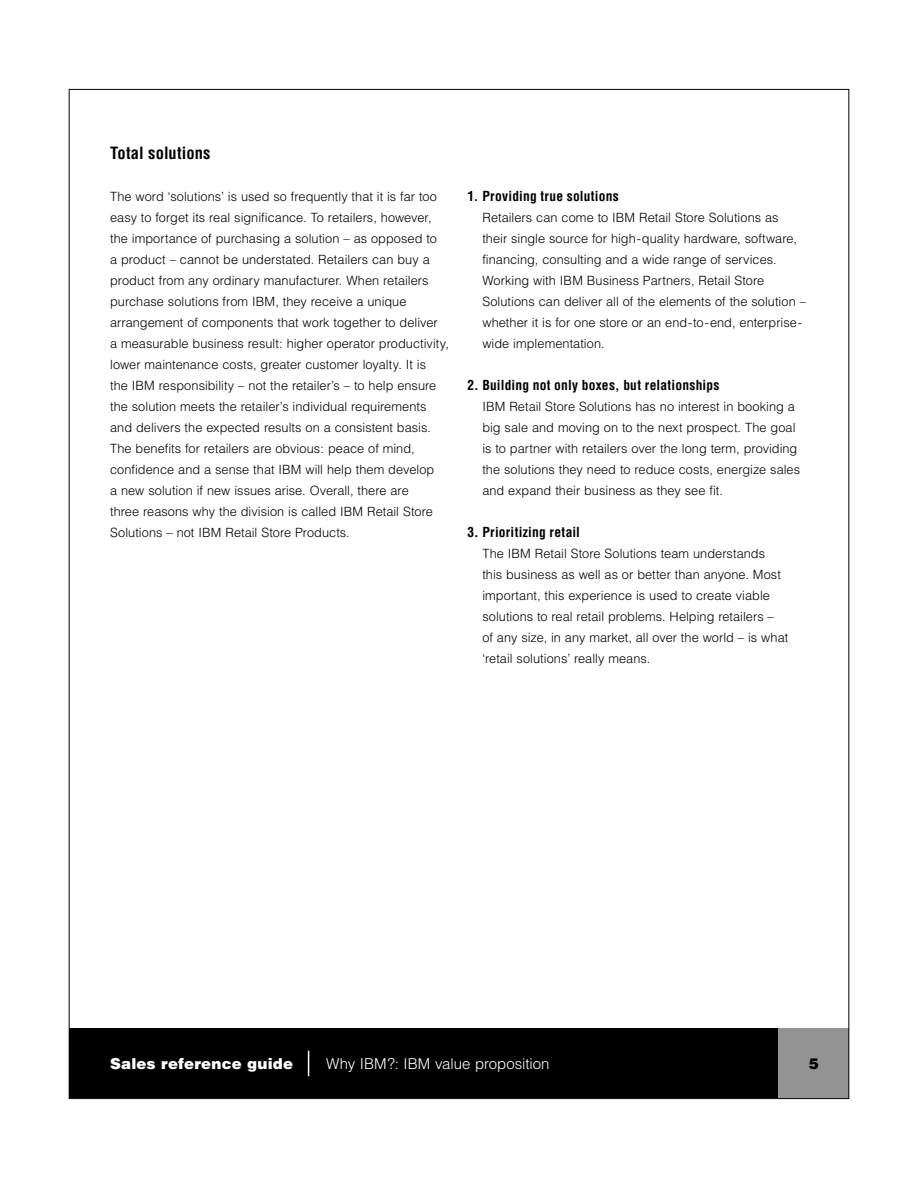
<style>
.page{position:relative;width:918px;height:1188px;background:#fff}
.page>*{position:absolute;margin:0;border:0;box-sizing:border-box;transform-origin:0 0}
.Main{font:700 condensed 16.5px "Helvetica";letter-spacing:.005em;color:#000}
.t1{font:300 15px "Helvetica";color:#fff}
.t2{font:900 15px "Helvetica";letter-spacing:.015em;color:#fff}
.t3{font:900 15px "Helvetica";color:#000}
.Subhead{font:700 condensed 13.5px "Helvetica";letter-spacing:.015em;color:#000}
.BR_2_3_column_Helvetica_text{font:300 12.75px/21px "Helvetica";letter-spacing:.005em;color:#000}
.Helv_tex_indent{font:300 12.75px/21px "Helvetica";letter-spacing:.005em;color:#000}
</style>
<div class="page">
<div style="left:69px;top:1028px;width:780px;height:71px;background:#000"></div>
<div style="left:778px;top:1028px;width:71px;height:71px;background:#939393"></div>
<svg style="left:308px;top:1051px;width:1px;height:25px"></svg>
<p class="Main" style="left:110px;top:143px;width:102px">Total solutions</p>
<p class="BR_2_3_column_Helvetica_text" style="left:110px;top:186px;width:340px">The word ‘solutions’ is used so frequently that it is far too easy to forget its real significance. To retailers, however, the importance of purchasing a solution – as opposed to<br>a product – cannot be understated. Retailers can buy a product from any ordinary manufacturer. When retailers purchase solutions from IBM, they receive a unique arrangement of components that work together to deliver<br>a measurable business result: higher operator productivity, lower maintenance costs, greater customer loyalty. It is<br>the IBM responsibility – not the retailer’s – to help ensure the solution meets the retailer’s individual requirements and delivers the expected results on a consistent basis.<br>The benefits for retailers are obvious: peace of mind, confidence and a sense that IBM will help them develop<br>a new solution if new issues arise. Overall, there are<br>three reasons why the division is called IBM Retail Store Solutions – not IBM Retail Store Products.</p>
<p class="Subhead" style="left:468px;top:188px;width:153px">1. Providing true solutions</p>
<p class="Helv_tex_indent" style="left:482px;top:207px;width:325px">Retailers can come to IBM Retail Store Solutions as their single source for high-quality hardware, software, financing, consulting and a wide range of services.<br>Working with IBM Business Partners, Retail Store Solutions can deliver all of the elements of the solution – whether it is for one store or an end-to-end, enterprise&shy;wide implementation.</p>
<p class="Subhead" style="left:468px;top:377px;width:253px">2. Building not only boxes, but relationships</p>
<p class="Helv_tex_indent" style="left:482px;top:396px;width:319px">IBM Retail Store Solutions has no interest in booking a big sale and moving on to the next prospect. The goal is to partner with retailers over the long term, providing the solutions they need to reduce costs, energize sales and expand their business as they see fit.</p>
<p class="Subhead" style="left:468px;top:524px;width:114px">3. Prioritizing retail</p>
<p class="Helv_tex_indent" style="left:482px;top:543px;width:307px">The IBM Retail Store Solutions team understands<br>this business as well as or better than anyone. Most important, this experience is used to create viable solutions to real retail problems. Helping retailers –<br>of any size, in any market, all over the world – is what ‘retail solutions’ really means.</p>
<p class="t2" style="left:110px;top:1054px;width:185px">Sales reference guide</p>
<p class="t1" style="left:326px;top:1055px;width:225px">Why IBM?: IBM value proposition</p>
<p class="t3" style="left:809px;top:1054px;width:12px">5</p>
</div>
